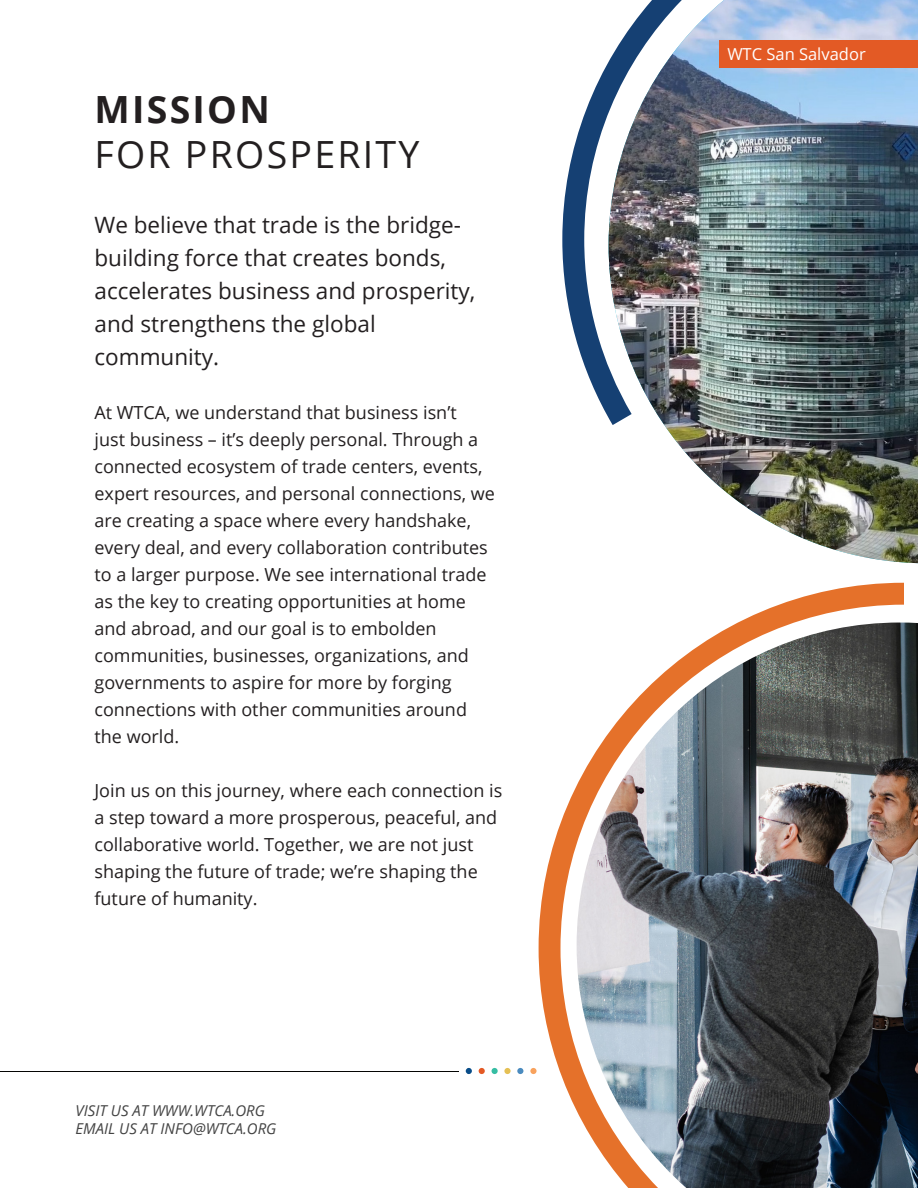
<style>
.page{position:relative;width:918px;height:1188px;background:#fff}
.page>*{position:absolute;margin:0;border:0;box-sizing:border-box;transform-origin:0 0}
.t1{font:37.5px/45px "Open Sans";letter-spacing:.06em;color:#231f20}
.t2{font:22.5px/33px "Open Sans";color:#231f20}
.t3{font:18px/27px "Open Sans";color:#231f20}
.t4{font:16.5px "Open Sans";color:#fff}
.t5{font:italic 15px/18px "Open Sans";color:#434343}
.s1{font-weight:700}
</style>
<div class="page">
<img style="left:539px;top:583px;width:365px;height:528px">
<img style="left:562px;top:61px;width:47px;height:358px">
<svg style="left:530px;top:1068px;width:7px;height:6px"></svg>
<svg style="left:466px;top:1068px;width:6px;height:6px"></svg>
<svg style="left:479px;top:1068px;width:6px;height:6px"></svg>
<svg style="left:492px;top:1068px;width:6px;height:6px"></svg>
<svg style="left:504px;top:1068px;width:7px;height:6px"></svg>
<svg style="left:517px;top:1068px;width:6px;height:6px"></svg>
<hr style="left:0;top:1071px;width:459px;height:1px;background:#040503">
<img style="left:577px;top:623px;width:341px;height:565px">
<img style="left:609px;top:0;width:309px;height:563px">
<div style="left:720px;top:40px;width:198px;height:27px;background:#e35a25"></div>
<p class="t1" style="left:94px;top:86px;width:327px"><span class="s1">MISSION<br></span>FOR PROSPERITY</p>
<p class="t2" style="left:94px;top:208px;width:382px">We believe that trade is the bridge&shy;building force that creates bonds, accelerates business and prosperity, and strengthens the global community.</p>
<p class="t3" style="left:94px;top:398px;width:402px">At WTCA, we understand that business isn’t<br>just business – it’s deeply personal. Through a connected ecosystem of trade centers, events, expert resources, and personal connections, we are creating a space where every handshake, every deal, and every collaboration contributes to a larger purpose. We see international trade as the key to creating opportunities at home and abroad, and our goal is to embolden communities, businesses, organizations, and governments to aspire for more by forging connections with other communities around the world.</p>
<p class="t3" style="left:94px;top:776px;width:409px">Join us on this journey, where each connection is a step toward a more prosperous, peaceful, and collaborative world. Together, we are not just shaping the future of trade; we’re shaping the future of humanity.</p>
<p class="t5" style="left:76px;top:1101px;width:202px">VISIT US AT WWW.WTCA.ORG<br>EMAIL US AT INFO@WTCA.ORG</p>
<p class="t4" style="left:727px;top:43px;width:140px">WTC San Salvador</p>
</div>
